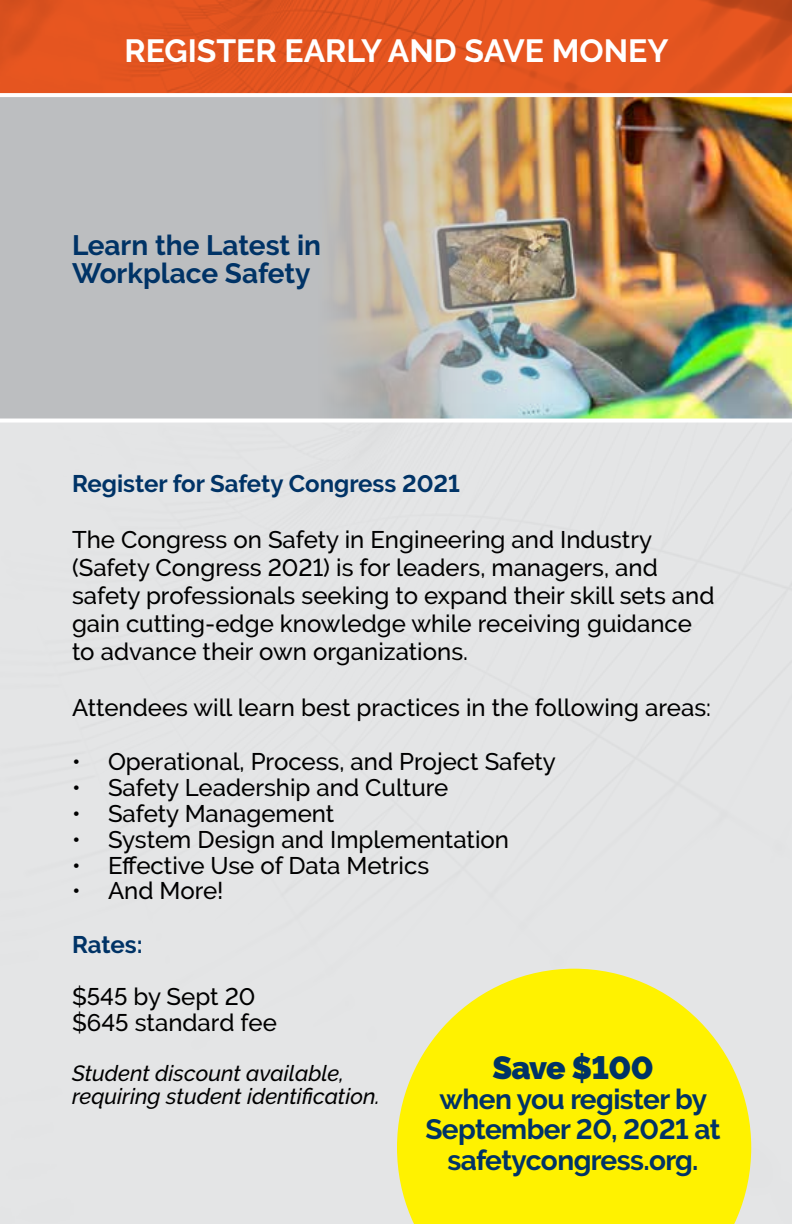
<style>
.page{position:relative;width:792px;height:1224px;background:#fff}
.page>*{position:absolute;margin:0;border:0;box-sizing:border-box;transform-origin:0 0}
.t1{font:700 32px "Raleway";color:#fff}
.t2{font:900 32px "Raleway";letter-spacing:-.025em;color:#036}
.t3{font:700 28px/30.2px "Raleway";letter-spacing:-.02em;color:#036;text-align:center}
.t4{font:700 28px/28px "Raleway";color:#036}
.t5{font:500 24px/28px "Raleway";color:#000}
.t6{font:700 24px "Raleway";color:#036}
.t7{font:italic 500 22px/23.8px "Raleway";color:#000}
</style>
<div class="page">
<img style="left:0;top:0;width:792px;height:93px">
<div style="left:0;top:95px;width:792px;height:324px;background:#bcbec0"></div>
<img style="left:266px;top:97px;width:526px;height:322px">
<svg style="left:397px;top:969px;width:354px;height:255px;fill:#fff200"></svg>
<svg style="left:0;top:93px;width:792px;height:4px"></svg>
<svg style="left:0;top:422px;width:792px;height:1px"></svg>
<h1 class="t1" style="left:125px;top:32px;width:545px">REGISTER EARLY AND SAVE MONEY</h1>
<p class="t4" style="left:72px;top:231px;width:251px">Learn the Latest in<br>Workplace Safety</p>
<p class="t6" style="left:72px;top:470px;width:389px">Register for Safety Congress 2021</p>
<p class="t5" style="left:72px;top:526px;width:644px">The Congress on Safety in Engineering and Industry (Safety Congress 2021) is for leaders, managers, and safety professionals seeking to expand their skill sets and gain cutting-edge knowledge while receiving guidance to advance their own organizations.</p>
<p class="t5" style="left:72px;top:694px;width:641px">Attendees will learn best practices in the following areas:</p>
<p class="t5" style="left:72px;top:747px;width:486px">• Operational, Process, and Project Safety</p>
<p class="t5" style="left:72px;top:773px;width:378px">• Safety Leadership and Culture</p>
<p class="t5" style="left:72px;top:799px;width:264px">• Safety Management</p>
<p class="t5" style="left:72px;top:825px;width:439px">• System Design and Implementation</p>
<p class="t5" style="left:72px;top:851px;width:359px">• Effective Use of Data Metrics</p>
<p class="t5" style="left:72px;top:877px;width:153px">• And More!</p>
<p class="t6" style="left:72px;top:931px;width:72px">Rates:</p>
<p class="t5" style="left:72px;top:984px;width:206px;line-height:25.8px">$545 by Sept 20 $645 standard fee</p>
<p class="t7" style="left:72px;top:1061px;width:309px">Student discount available, requiring student identification.</p>
<h1 class="t2" style="left:492px;top:1049px;width:163px">Save $100</h1>
<p class="t3" style="left:425px;top:1084px;width:297px">when you register by<br>September 20, 2021 at safetycongress.org.</p>
</div>
